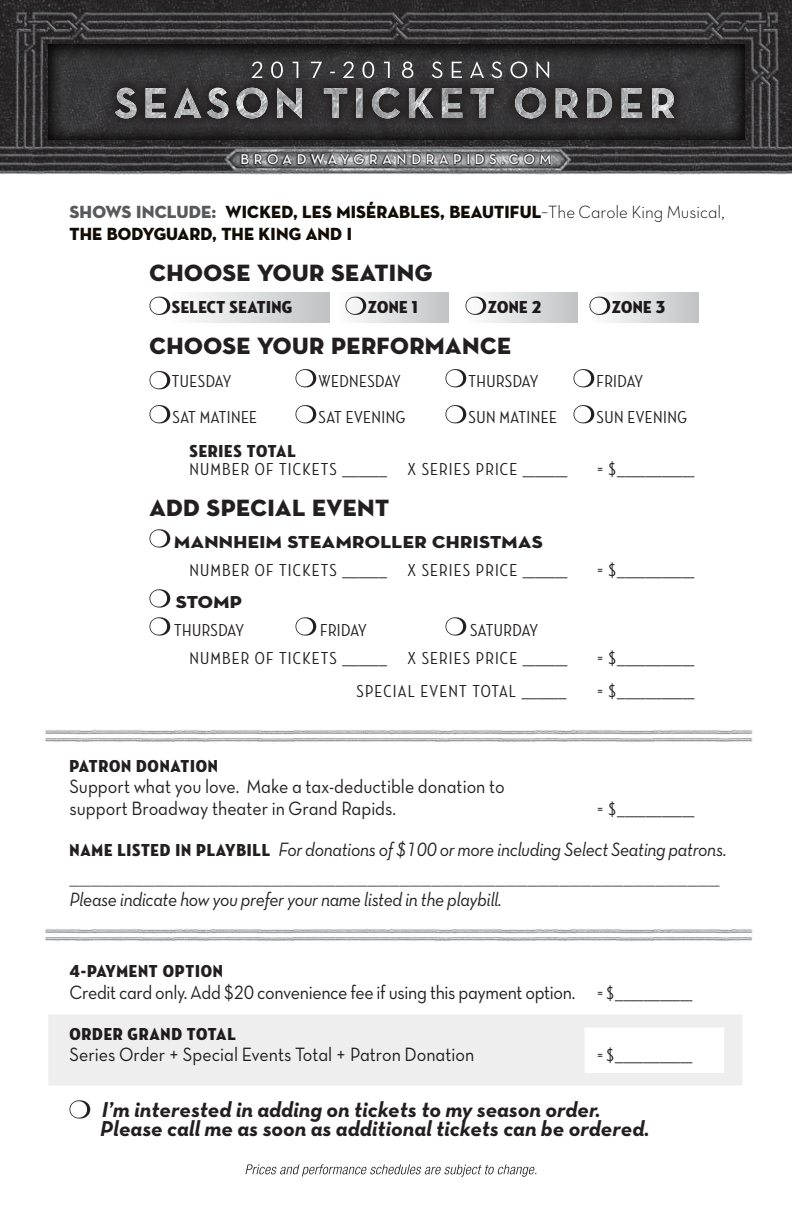
<style>
.page{position:relative;width:792px;height:1224px;background:#fff}
.page>*{position:absolute;margin:0;border:0;box-sizing:border-box;transform-origin:0 0}
.t1{font:24px "Neutra Display PS Titling";letter-spacing:.02em;color:#231f20}
.t2{font:22px/19.6px "Neutra Text TFPS Bold Ita Alt";color:#231f20}
.t3{font:300 condensed 22px "Myriad Pro";color:#636466;scale:.95 1}
.t4{font:19.6px/21.6px "Neutra Text TFPS Book Alt";color:#231f20;scale:.92 1}
.t5{font:19.6px "Neutra Text TFPS Book Ita Alt";letter-spacing:-.02em;color:#231f20;scale:.92 1}
.t6{font:19.6px "Neutra Text TFPS Book Alt";letter-spacing:-.02em;color:#231f20;scale:.92 1}
.t7{font:18px/22px "Neutra Display PS Titling";letter-spacing:.01em;color:#120c07;scale:.96 1}
.t8{font:17.6px "Neutra Condensed PS Medium Alt";letter-spacing:.025em;color:#231f20;scale:1.1 1}
.t9{font:17.6px/28px "Neutra Condensed PS Medium Alt";letter-spacing:.06em;color:#231f20;scale:1.1 1}
.t10{font:17.6px "Neutra Condensed PS Titling";letter-spacing:.035em;color:#231f20;scale:1.1 1}
.t11{font:17.6px "Neutra Display PS Titling";letter-spacing:.02em;color:#231f20;scale:1.1 1}
.t12{font:14.4px "Neutra Text TFPS Demi Alt";letter-spacing:.32em;color:#fff}
.s1{color:#58595b}
.s2{font-family:"Neutra Text PS Light SC Alt";color:#010000}
.s3{font-family:"Neutra Text TFPS Light Alt";color:#010000}
.s4{font-family:"Neutra Condensed PS Titling";font-size:17.6px}
.s5{font-family:"Neutra Condensed PS Medium Alt";font-size:17.6px}
</style>
<div class="page">
<img style="left:0;top:0;width:792px;height:175px">
<svg style="left:48px;top:42px;width:698px;height:100px;background:#2c2a2c"></svg>
<svg style="left:149px;top:371px;width:21px;height:18px"></svg>
<svg style="left:295px;top:369px;width:21px;height:18px"></svg>
<svg style="left:445px;top:369px;width:21px;height:18px"></svg>
<svg style="left:573px;top:369px;width:21px;height:18px"></svg>
<svg style="left:149px;top:405px;width:21px;height:18px"></svg>
<svg style="left:295px;top:405px;width:21px;height:18px"></svg>
<svg style="left:445px;top:405px;width:21px;height:18px"></svg>
<svg style="left:573px;top:405px;width:21px;height:18px"></svg>
<svg style="left:149px;top:529px;width:21px;height:19px"></svg>
<svg style="left:149px;top:589px;width:21px;height:19px"></svg>
<svg style="left:149px;top:617px;width:21px;height:19px"></svg>
<svg style="left:295px;top:617px;width:21px;height:19px"></svg>
<svg style="left:445px;top:617px;width:21px;height:19px"></svg>
<svg style="left:69px;top:1100px;width:21px;height:19px"></svg>
<div style="left:142px;top:292px;width:188px;height:31px;background:linear-gradient(to right,#fafafa,#c7c9cb)"></div>
<svg style="left:465px;top:292px;width:107px;height:31px"></svg>
<svg style="left:318px;top:292px;width:131px;height:31px"></svg>
<svg style="left:572px;top:292px;width:127px;height:31px"></svg>
<svg style="left:48px;top:1015px;width:694px;height:70px;background:#f0f0f1"></svg>
<svg style="left:246px;top:1164px;width:290px;height:13px"></svg>
<svg style="left:251px;top:61px;width:298px;height:14px;background:#575657"></svg>
<img style="left:44px;top:729px;width:709px;height:13px">
<img style="left:44px;top:928px;width:709px;height:13px">
<div style="left:103px;top:75px;width:584px;height:56px;background:#333133"></div>
<img style="left:115px;top:88px;width:559px;height:30px">
<svg style="left:240px;top:153px;width:312px;height:13px;background:#676668"></svg>
<p class="t12" style="left:241px;top:150px;width:312px">BROADWAYGRANDRAPIDS.COM</p>
<p class="t7" style="left:70px;top:200px;width:684px"><span class="s1">SHOWS INCLUDE:</span> WICKED, LES MISÉRABLES, BEAUTIFUL<span class="s2">–</span><span class="s3">The Carole King Musical,<br></span>THE BODYGUARD, THE KING AND I</p>
<h1 class="t1" style="left:150px;top:258px;width:285px">CHOOSE YOUR SEATING</h1>
<p class="t10" style="left:172px;top:297px;width:111px">SELECT SEATING</p>
<p class="t10" style="left:368px;top:297px;width:47px">ZONE 1</p>
<p class="t10" style="left:488px;top:297px;width:50px">ZONE 2</p>
<p class="t10" style="left:612px;top:297px;width:50px">ZONE 3</p>
<h1 class="t1" style="left:150px;top:330px;width:363px">CHOOSE YOUR PERFORMANCE</h1>
<p class="t8" style="left:172px;top:372px;width:56px">TUESDAY</p>
<p class="t8" style="left:319px;top:372px;width:76px">WEDNESDAY</p>
<p class="t8" style="left:469px;top:372px;width:65px">THURSDAY</p>
<p class="t8" style="left:597px;top:372px;width:44px">FRIDAY</p>
<p class="t8" style="left:173px;top:408px;width:78px">SAT MATINEE</p>
<p class="t8" style="left:319px;top:408px;width:80px">SAT EVENING</p>
<p class="t8" style="left:469px;top:408px;width:82px">SUN MATINEE</p>
<p class="t8" style="left:597px;top:408px;width:84px">SUN EVENING</p>
<p class="t10" style="left:190px;top:441px;width:98px">SERIES TOTAL</p>
<p class="t9" style="left:189px;top:456px;width:345px">NUMBER OF TICKETS ___________ X SERIES PRICE ___________</p>
<p class="t8" style="left:598px;top:460px;width:90px">= $___________________</p>
<h1 class="t1" style="left:149px;top:493px;width:241px">ADD SPECIAL EVENT</h1>
<p class="t11" style="left:174px;top:531px;width:336px">MANNHEIM STEAMROLLER CHRISTMAS</p>
<p class="t9" style="left:190px;top:556px;width:345px">NUMBER OF TICKETS ___________ X SERIES PRICE ___________</p>
<p class="t8" style="left:598px;top:560px;width:90px">= $___________________</p>
<p class="t11" style="left:176px;top:591px;width:62px">STOMP</p>
<p class="t8" style="left:174px;top:620px;width:65px">THURSDAY</p>
<p class="t8" style="left:320px;top:620px;width:44px">FRIDAY</p>
<p class="t9" style="left:189px;top:616px;width:345px;text-indent:281px">SATURDAY<br>NUMBER OF TICKETS ___________ X SERIES PRICE ___________</p>
<p class="t8" style="left:598px;top:648px;width:90px">= $___________________</p>
<p class="t9" style="left:357px;top:677px;width:192px">SPECIAL EVENT TOTAL ___________</p>
<p class="t8" style="left:598px;top:682px;width:90px">= $___________________</p>
<p class="t10" style="left:70px;top:756px;width:136px">PATRON DONATION</p>
<p class="t4" style="left:70px;top:776px;width:475px">Support what you love. Make a tax-deductible donation to support Broadway theater in Grand Rapids.</p>
<p class="t8" style="left:597px;top:800px;width:90px">= $___________________</p>
<p class="t5" style="left:69px;top:838px;width:716px"><span class="s4">NAME LISTED IN PLAYBILL</span> For donations of $100 or more including Select Seating patrons.</p>
<p class="t3" style="left:70px;top:864px;width:686px">_____________________________________________________________</p>
<p class="t5" style="left:70px;top:887px;width:471px">Please indicate how you prefer your name listed in the playbill.</p>
<p class="t10" style="left:70px;top:961px;width:141px">4-PAYMENT OPTION</p>
<p class="t6" style="left:70px;top:980px;width:679px">Credit card only. Add $20 convenience fee if using this payment option. <span class="s5">= $___________________</span></p>
<p class="t10" style="left:70px;top:1024px;width:153px">ORDER GRAND TOTAL</p>
<p class="t4" style="left:70px;top:1044px;width:442px">Series Order + Special Events Total + Patron Donation</p>
<p class="t8" style="left:598px;top:1046px;width:88px">= $___________________</p>
<p class="t2" style="left:100px;top:1099px;width:550px">I’m interested in adding on tickets to my season order.<br>Please call me as soon as additional tickets can be ordered.</p>
</div>
